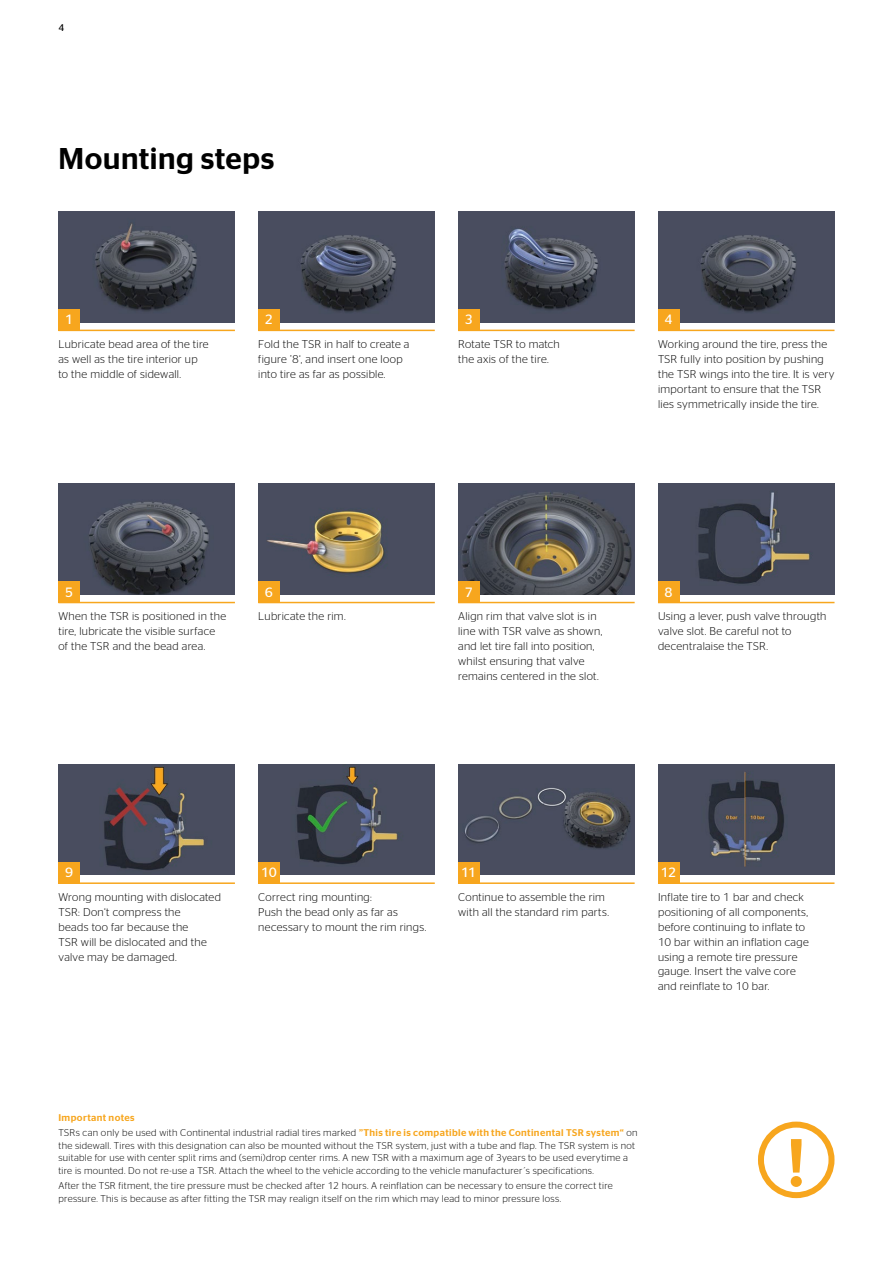
<style>
.page{position:relative;width:893px;height:1263px;background:#fff}
.page>*{position:absolute;margin:0;border:0;box-sizing:border-box;transform-origin:0 0}
.t1{font:500 30px "Continental Stag Sans";letter-spacing:.015em;color:#000}
.t2{font:13.5px "Continental Stag Sans";color:#fff}
.t3{font:300 11.25px/14.9px "Continental Stag Sans";letter-spacing:.025em;color:#000}
.t4{font:300 9.75px/12.8px "Continental Stag Sans";letter-spacing:.03em;color:#000}
.t5{font:500 9.75px/14.9px "Continental Stag Sans";letter-spacing:.04em;color:#f7a61e}
.t6{font:9.75px "Continental Stag Sans";color:#000}
.s1{font-weight:300;color:#000}
</style>
<div class="page">
<img style="left:258px;top:484px;width:177px;height:110px">
<img style="left:458px;top:764px;width:177px;height:111px">
<img style="left:658px;top:764px;width:176px;height:111px">
<img style="left:58px;top:484px;width:177px;height:110px">
<img style="left:458px;top:484px;width:177px;height:110px">
<img style="left:258px;top:764px;width:177px;height:111px">
<img style="left:658px;top:484px;width:176px;height:110px">
<img style="left:58px;top:764px;width:177px;height:111px">
<img style="left:658px;top:212px;width:176px;height:110px">
<img style="left:258px;top:212px;width:177px;height:110px">
<img style="left:458px;top:212px;width:177px;height:110px">
<img style="left:58px;top:212px;width:177px;height:110px">
<hr style="left:58px;top:330px;width:177px;height:1px;background:#f7a61e">
<hr style="left:58px;top:602px;width:177px;height:1px;background:#f7a61e">
<hr style="left:58px;top:882px;width:177px;height:2px;background:#f7a61e">
<hr style="left:258px;top:330px;width:177px;height:1px;background:#f7a61e">
<hr style="left:258px;top:602px;width:177px;height:1px;background:#f7a61e">
<hr style="left:258px;top:882px;width:177px;height:2px;background:#f7a61e">
<hr style="left:458px;top:330px;width:177px;height:1px;background:#f7a61e">
<hr style="left:458px;top:602px;width:177px;height:1px;background:#f7a61e">
<hr style="left:458px;top:882px;width:177px;height:2px;background:#f7a61e">
<hr style="left:658px;top:330px;width:176px;height:1px;background:#f7a61e">
<hr style="left:658px;top:602px;width:176px;height:1px;background:#f7a61e">
<hr style="left:658px;top:882px;width:176px;height:2px;background:#f7a61e">
<div style="left:58px;top:309px;width:22px;height:22px;background:#f7a61e"></div>
<div style="left:58px;top:581px;width:22px;height:22px;background:#f7a61e"></div>
<div style="left:58px;top:862px;width:22px;height:21px;background:#f7a61e"></div>
<div style="left:258px;top:309px;width:22px;height:22px;background:#f7a61e"></div>
<div style="left:258px;top:581px;width:22px;height:22px;background:#f7a61e"></div>
<div style="left:258px;top:862px;width:22px;height:21px;background:#f7a61e"></div>
<div style="left:458px;top:309px;width:21px;height:22px;background:#f7a61e"></div>
<div style="left:458px;top:581px;width:21px;height:22px;background:#f7a61e"></div>
<div style="left:458px;top:862px;width:21px;height:21px;background:#f7a61e"></div>
<div style="left:658px;top:309px;width:21px;height:22px;background:#f7a61e"></div>
<div style="left:658px;top:581px;width:21px;height:22px;background:#f7a61e"></div>
<div style="left:658px;top:862px;width:21px;height:21px;background:#f7a61e"></div>
<div style="left:758px;top:1121px;width:76px;height:77px;border:6px solid #f7a61e;border-radius:50%"></div>
<svg style="left:791px;top:1139px;width:11px;height:48px"></svg>
<p class="t6" style="left:58px;top:22px;width:7px">4</p>
<h1 class="t1" style="left:58px;top:141px;width:217px">Mounting steps</h1>
<p class="t2" style="left:65px;top:312px;width:10px">1</p>
<p class="t3" style="left:58px;top:337px;width:152px">Lubricate bead area of the tire as well as the tire interior up to the middle of sidewall.</p>
<p class="t2" style="left:265px;top:312px;width:10px">2</p>
<p class="t3" style="left:258px;top:337px;width:153px">Fold the TSR in half to create a figure ’8‘, and insert one loop into tire as far as possible.</p>
<p class="t2" style="left:465px;top:312px;width:10px">3</p>
<p class="t3" style="left:458px;top:337px;width:103px">Rotate TSR to match the axis of the tire.</p>
<p class="t2" style="left:665px;top:312px;width:10px">4</p>
<p class="t3" style="left:658px;top:337px;width:178px">Working around the tire, press the TSR fully into position by pushing the TSR wings into the tire. It is very important to ensure that the TSR lies symmetrically inside the tire.</p>
<p class="t2" style="left:65px;top:584px;width:10px">5</p>
<p class="t3" style="left:58px;top:609px;width:169px">When the TSR is positioned in the tire, lubricate the visible surface of the TSR and the bead area.</p>
<p class="t2" style="left:265px;top:584px;width:10px">6</p>
<p class="t3" style="left:258px;top:609px;width:89px">Lubricate the rim.</p>
<p class="t2" style="left:465px;top:584px;width:10px">7</p>
<p class="t3" style="left:458px;top:609px;width:146px">Align rim that valve slot is in line with TSR valve as shown, and let tire fall into position, whilst ensuring that valve remains centered in the slot.</p>
<p class="t2" style="left:665px;top:584px;width:10px">8</p>
<p class="t3" style="left:658px;top:609px;width:170px">Using a lever, push valve througth valve slot. Be careful not to decentralaise the TSR.</p>
<p class="t2" style="left:65px;top:865px;width:10px">9</p>
<p class="t3" style="left:58px;top:889px;width:164px">Wrong mounting with dislocated<br>TSR: Don‘t compress the<br>beads too far because the<br>TSR will be dislocated and the valve may be damaged.</p>
<p class="t2" style="left:261px;top:865px;width:17px">10</p>
<p class="t3" style="left:258px;top:889px;width:169px">Correct ring mounting:<br>Push the bead only as far as necessary to mount the rim rings.</p>
<p class="t2" style="left:461px;top:865px;width:17px">11</p>
<p class="t3" style="left:458px;top:889px;width:152px">Continue to assemble the rim with all the standard rim parts.</p>
<p class="t2" style="left:661px;top:865px;width:17px">12</p>
<p class="t3" style="left:658px;top:889px;width:152px">Inflate tire to 1 bar and check positioning of all components, before continuing to inflate to<br>10 bar within an inflation cage using a remote tire pressure gauge. Insert the valve core and reinflate to 10 bar.</p>
<p class="t5" style="left:58px;top:1110px;width:581px">Important notes<br><span class="s1">TSRs can only be used with Continental industrial radial tires marked</span> ”This tire is compatible with the Continental TSR system“ <span class="s1">on</span></p>
<p class="t4" style="left:58px;top:1138px;width:578px">the sidewall. Tires with this designation can also be mounted without the TSR system, just with a tube and flap. The TSR system is not suitable for use with center split rims and (semi)drop center rims. A new TSR with a maximum age of 3years to be used everytime a tire is mounted. Do not re-use a TSR. Attach the wheel to the vehicle according to the vehicle manufacturer´s specifications.</p>
<p class="t4" style="left:58px;top:1179px;width:556px">After the TSR fitment, the tire pressure must be checked after 12 hours. A reinflation can be necessary to ensure the correct tire pressure. This is because as after fitting the TSR may realign itself on the rim which may lead to minor pressure loss.</p>
</div>
